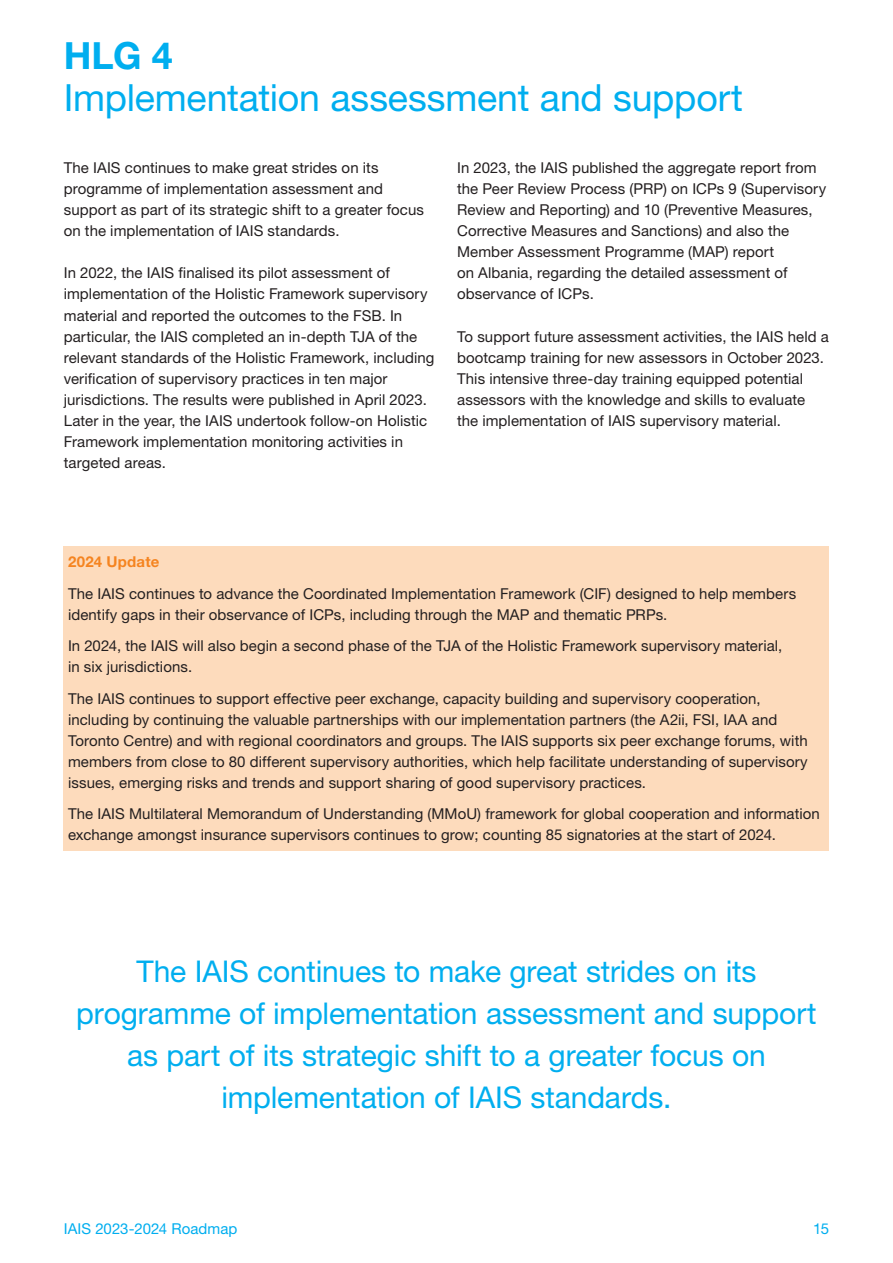
<style>
.page{position:relative;width:893px;height:1263px;background:#fff}
.page>*{position:absolute;margin:0;border:0;box-sizing:border-box;transform-origin:0 0}
.t1{font:37.5px "Helvetica Neue LT Std";letter-spacing:-.005em;color:#00aeef}
.t2{font:700 37.5px "Helvetica Neue LT Std";color:#00aeef}
.t3{font:30px/42px "Helvetica Neue LT Std";letter-spacing:-.005em;color:#00aeef;text-align:center}
.t4{font:15px/21px "Helvetica Neue LT Std";letter-spacing:.005em;color:#231f20}
.t5{font:15px "Helvetica Neue LT Std";letter-spacing:.005em;color:#00aeef}
.t6{font:700 15px "Helvetica Neue LT Std";letter-spacing:.015em;color:#f58420}
</style>
<div class="page">
<div style="left:64px;top:546px;width:765px;height:304px;background:#fddbbc"></div>
<h1 class="t2" style="left:64px;top:32px;width:111px">HLG 4</h1>
<h1 class="t1" style="left:64px;top:75px;width:681px">Implementation assessment and support</h1>
<p class="t4" style="left:64px;top:157px;width:362px">The IAIS continues to make great strides on its programme of implementation assessment and support as part of its strategic shift to a greater focus on the implementation of IAIS standards.</p>
<p class="t4" style="left:64px;top:262px;width:372px">In 2022, the IAIS finalised its pilot assessment of implementation of the Holistic Framework supervisory material and reported the outcomes to the FSB. In particular, the IAIS completed an in-depth TJA of the relevant standards of the Holistic Framework, including verification of supervisory practices in ten major jurisdictions. The results were published in April 2023.<br>Later in the year, the IAIS undertook follow-on Holistic Framework implementation monitoring activities in targeted areas.</p>
<p class="t4" style="left:457px;top:157px;width:371px">In 2023, the IAIS published the aggregate report from the Peer Review Process (PRP) on ICPs 9 (Supervisory Review and Reporting) and 10 (Preventive Measures, Corrective Measures and Sanctions) and also the Member Assessment Programme (MAP) report<br>on Albania, regarding the detailed assessment of observance of ICPs.</p>
<p class="t4" style="left:457px;top:325px;width:373px">To support future assessment activities, the IAIS held a bootcamp training for new assessors in October 2023.<br>This intensive three-day training equipped potential assessors with the knowledge and skills to evaluate the implementation of IAIS supervisory material.</p>
<p class="t6" style="left:68px;top:553px;width:93px">2024 Update</p>
<p class="t4" style="left:68px;top:583px;width:730px">The IAIS continues to advance the Coordinated Implementation Framework (CIF) designed to help members identify gaps in their observance of ICPs, including through the MAP and thematic PRPs.</p>
<p class="t4" style="left:68px;top:635px;width:716px">In 2024, the IAIS will also begin a second phase of the TJA of the Holistic Framework supervisory material, in six jurisdictions.</p>
<p class="t4" style="left:68px;top:688px;width:741px">The IAIS continues to support effective peer exchange, capacity building and supervisory cooperation, including by continuing the valuable partnerships with our implementation partners (the A2ii, FSI, IAA and Toronto Centre) and with regional coordinators and groups. The IAIS supports six peer exchange forums, with members from close to 80 different supervisory authorities, which help facilitate understanding of supervisory issues, emerging risks and trends and support sharing of good supervisory practices.</p>
<p class="t4" style="left:68px;top:803px;width:753px">The IAIS Multilateral Memorandum of Understanding (MMoU) framework for global cooperation and information exchange amongst insurance supervisors continues to grow; counting 85 signatories at the start of 2024.</p>
<h2 class="t3" style="left:76px;top:950px;width:742px">The IAIS continues to make great strides on its programme of implementation assessment and support as part of its strategic shift to a greater focus on implementation of IAIS standards.</h2>
<p class="t5" style="left:64px;top:1220px;width:175px">IAIS 2023-2024 Roadmap</p>
<p class="t5" style="left:813px;top:1220px;width:17px">15</p>
</div>
